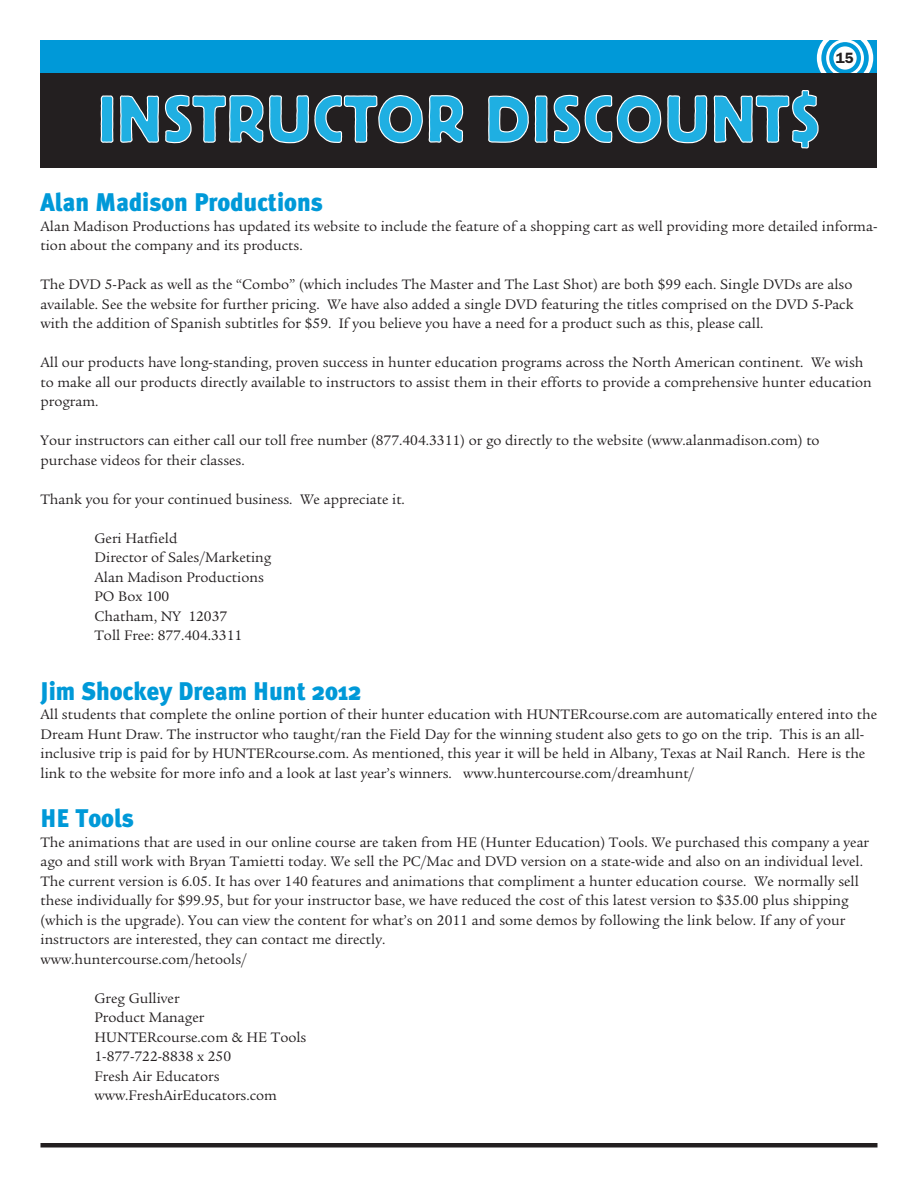
<style>
.page{position:relative;width:918px;height:1188px;background:#fff}
.page>*{position:absolute;margin:0;border:0;box-sizing:border-box;transform-origin:0 0}
.t1{font:65.7px "Block BE";letter-spacing:.045em;color:#1fafe2}
.body_text{font:900 25.5px "Meta Plus";color:#0099d8;scale:.95 1}
.t2{font:15px/19.5px "Legacy Serif";color:#231f20}
.t3{font:600 15px "Franklin Gothic";color:#231f20}
</style>
<div class="page">
<div style="left:40px;top:40px;width:838px;height:34px;background:#0099d8"></div>
<div style="left:817px;top:30px;width:56px;height:56px;border:4px solid #fff;border-radius:50%"></div>
<div style="left:826px;top:39px;width:38px;height:38px;border:3px solid #fff;border-radius:50%"></div>
<div style="left:833px;top:46px;width:24px;height:24px;background:#fff;border-radius:50%"></div>
<div style="left:40px;top:1143px;width:838px;height:5px;background:#231f20"></div>
<div style="left:40px;top:74px;width:838px;height:94px;background:#231f20"></div>
<svg style="left:100px;top:94px;width:364px;height:50px"></svg>
<svg style="left:488px;top:90px;width:331px;height:59px"></svg>
<p class="t1" style="left:99px;top:82px;width:722px">INSTRUCTOR DISCOUNT$</p>
<p class="t3" style="left:836px;top:49px;width:19px">15</p>
<p class="body_text" style="left:40px;top:188px;width:299px">Alan Madison Productions</p>
<p class="t2" style="left:40px;top:216px;width:839px">Alan Madison Productions has updated its website to include the feature of a shopping cart as well providing more detailed informa&shy;tion about the company and its products.</p>
<p class="t2" style="left:40px;top:275px;width:815px;text-align:justify">The DVD 5-Pack as well as the “Combo” (which includes The Master and The Last Shot) are both $99 each. Single DVDs are also available. See the website for further pricing. We have also added a single DVD featuring the titles comprised on the DVD 5-Pack with the addition of Spanish subtitles for $59. If you believe you have a need for a product such as this, please call.</p>
<p class="t2" style="left:40px;top:353px;width:833px">All our products have long-standing, proven success in hunter education programs across the North American continent. We wish to make all our products directly available to instructors to assist them in their efforts to provide a comprehensive hunter education program.</p>
<p class="t2" style="left:40px;top:431px;width:781px">Your instructors can either call our toll free number (877.404.3311) or go directly to the website (www.alanmadison.com) to purchase videos for their classes.</p>
<p class="t2" style="left:40px;top:489px;width:366px">Thank you for your continued business. We appreciate it.</p>
<p class="t2" style="left:94px;top:528px;width:84px">Geri Hatfield</p>
<p class="t2" style="left:94px;top:548px;width:178px">Director of Sales/Marketing</p>
<p class="t2" style="left:94px;top:567px;width:171px">Alan Madison Productions</p>
<p class="t2" style="left:94px;top:587px;width:76px">PO Box 100</p>
<p class="t2" style="left:94px;top:606px;width:134px">Chatham, NY 12037</p>
<p class="t2" style="left:94px;top:626px;width:149px">Toll Free: 877.404.3311</p>
<p class="body_text" style="left:40px;top:676px;width:339px">Jim Shockey Dream Hunt 2012</p>
<p class="t2" style="left:40px;top:705px;width:838px">All students that complete the online portion of their hunter education with HUNTERcourse.com are automatically entered into the Dream Hunt Draw. The instructor who taught/ran the Field Day for the winning student also gets to go on the trip. This is an all&shy;inclusive trip is paid for by HUNTERcourse.com. As mentioned, this year it will be held in Albany, Texas at Nail Ranch. Here is the link to the website for more info and a look at last year’s winners. www.huntercourse.com/dreamhunt/</p>
<p class="body_text" style="left:40px;top:804px;width:100px">HE Tools</p>
<p class="t2" style="left:40px;top:832px;width:830px">The animations that are used in our online course are taken from HE (Hunter Education) Tools. We purchased this company a year ago and still work with Bryan Tamietti today. We sell the PC/Mac and DVD version on a state-wide and also on an individual level.<br>The current version is 6.05. It has over 140 features and animations that compliment a hunter education course. We normally sell these individually for $99.95, but for your instructor base, we have reduced the cost of this latest version to $35.00 plus shipping (which is the upgrade). You can view the content for what’s on 2011 and some demos by following the link below. If any of your instructors are interested, they can contact me directly.</p>
<p class="t2" style="left:40px;top:949px;width:208px">www.huntercourse.com/hetools/</p>
<p class="t2" style="left:94px;top:988px;width:87px">Greg Gulliver</p>
<p class="t2" style="left:94px;top:1008px;width:111px">Product Manager</p>
<p class="t2" style="left:94px;top:1027px;width:213px">HUNTERcourse.com &amp; HE Tools</p>
<p class="t2" style="left:94px;top:1047px;width:138px">1-877-722-8838 x 250</p>
<p class="t2" style="left:94px;top:1066px;width:127px">Fresh Air Educators</p>
<p class="t2" style="left:94px;top:1086px;width:184px">www.FreshAirEducators.com</p>
</div>
